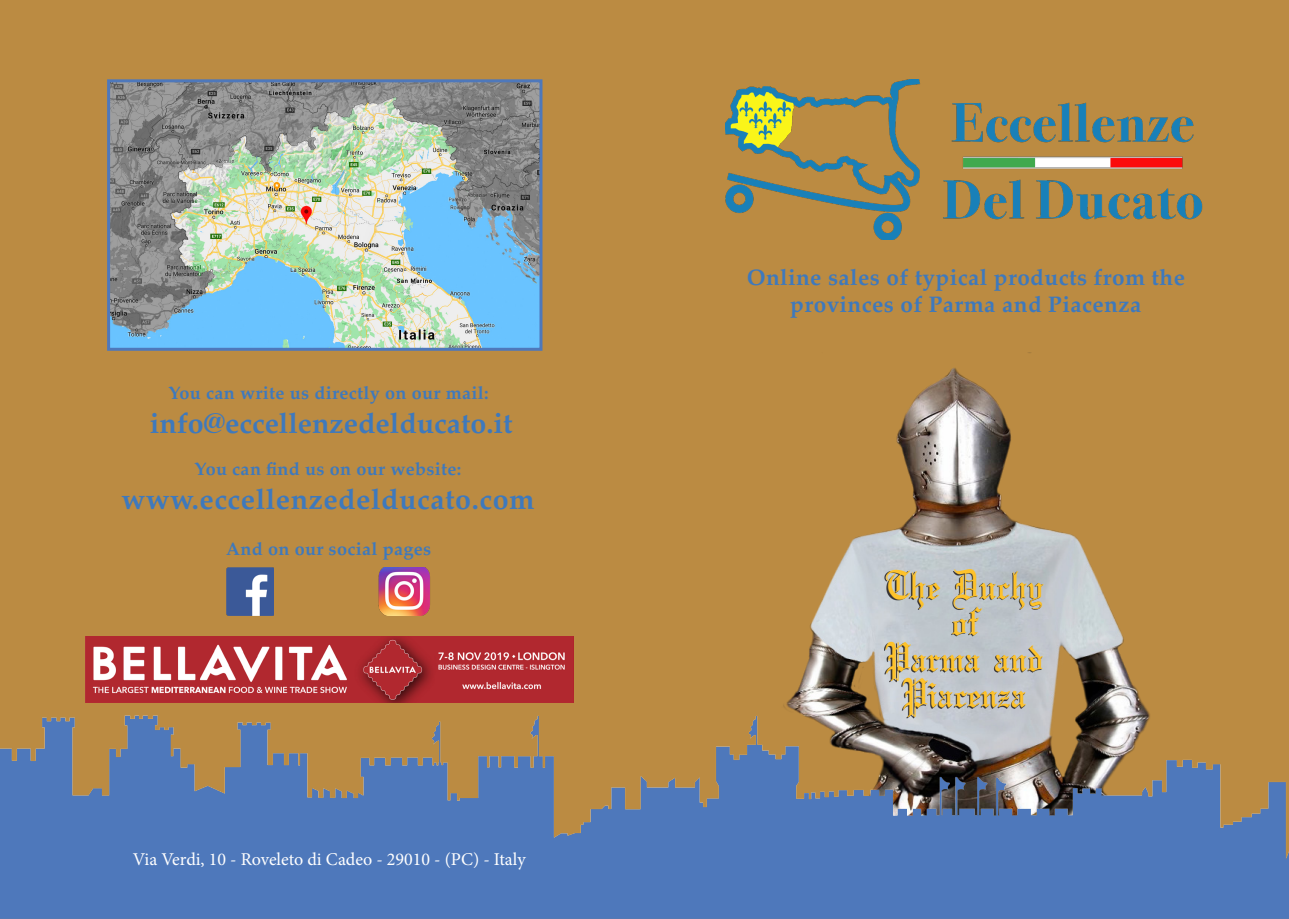
<style>
.page{position:relative;width:1289px;height:919px;background:#fff}
.page>*{position:absolute;margin:0;border:0;box-sizing:border-box;transform-origin:0 0}
.t1{font:43.5px/36px "Olde English";color:#fec22a;text-align:center}
.t2{font:700 28.5px "Palatino";letter-spacing:.01em;color:#3e79bd}
.t3{font:700 22.5px "Palatino";letter-spacing:.02em;color:#3e79bd}
.t4{font:700 18px "Palatino";letter-spacing:.02em;color:#3e79bd}
.t5{font:18px "Minion Pro";color:#fff}
</style>
<div class="page">
<div style="left:0;top:0;width:1288px;height:918px;background:#bb8b42"></div>
<img style="left:725px;top:79px;width:478px;height:161px">
<img style="left:809px;top:352px;width:315px;height:296px">
<img style="left:0;top:648px;width:1288px;height:270px">
<img style="left:227px;top:567px;width:46px;height:48px">
<img style="left:378px;top:567px;width:52px;height:48px">
<div style="left:884px;top:571px;width:158px;height:147px;background:#231f20;opacity:.89"></div>
<img style="left:85px;top:636px;width:488px;height:66px">
<img style="left:111px;top:83px;width:427px;height:264px">
<div style="left:107px;top:79px;width:435px;height:272px;border:3px solid #4e78bb"></div>
<p class="t4" style="left:168px;top:377px;width:321px">You can write us directly on our mail:</p>
<p class="t2" style="left:150px;top:399px;width:364px">info@eccellenzedelducato.it</p>
<p class="t4" style="left:195px;top:453px;width:268px">You can find us on our website:</p>
<p class="t2" style="left:121px;top:475px;width:414px">www.eccellenzedelducato.com</p>
<p class="t4" style="left:226px;top:533px;width:206px">And on our social pages</p>
<p class="t5" style="left:133px;top:847px;width:394px">Via Verdi, 10 - Roveleto di Cadeo - 29010 - (PC) - Italy</p>
<p class="t3" style="left:746px;top:258px;width:439px">Online sales of typical products from the</p>
<p class="t3" style="left:790px;top:285px;width:352px">provinces of Parma and Piacenza</p>
<p class="t1" style="left:885px;top:567px;width:160px">The Duchy of</p>
<p class="t1" style="left:885px;top:639px;width:160px">Parma and<br>Piacenza</p>
</div>
